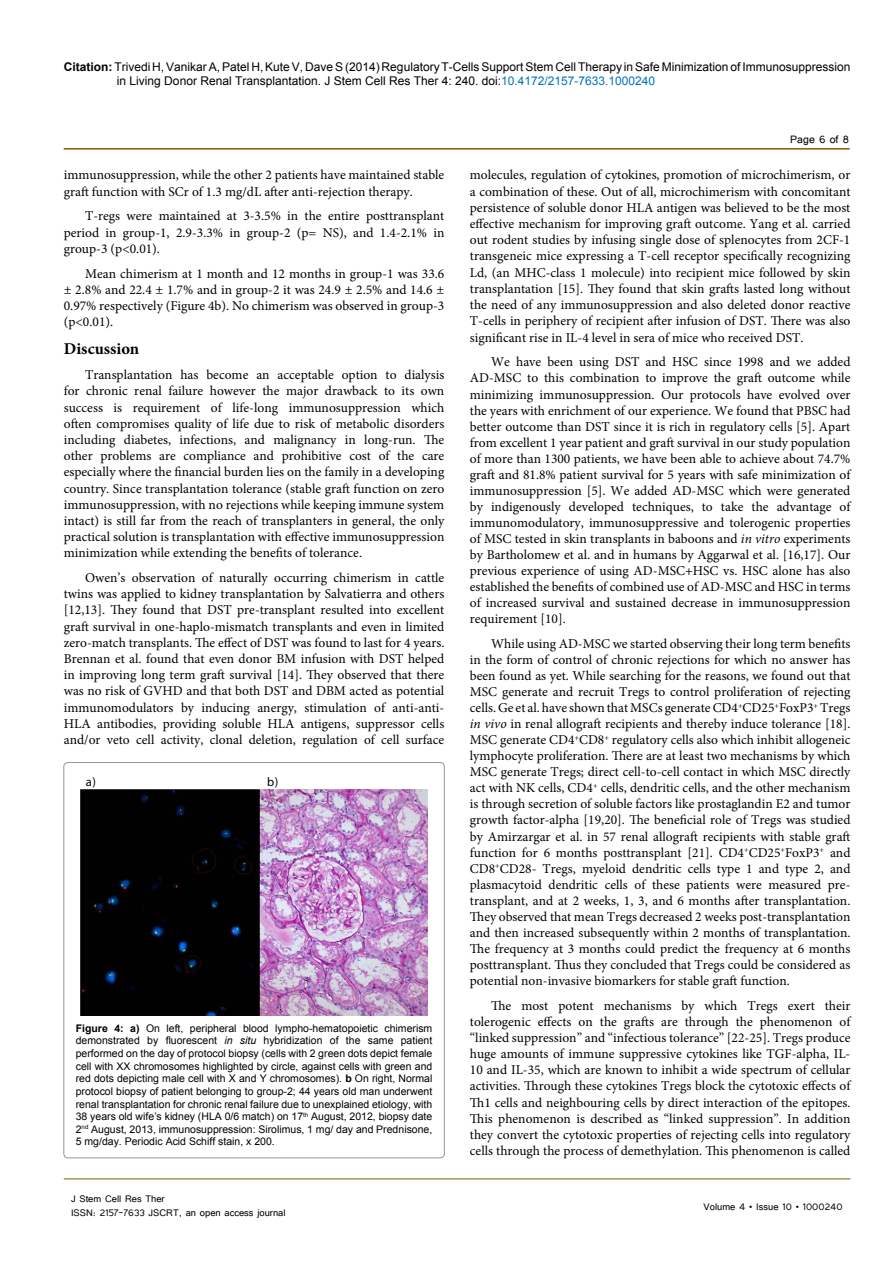
<style>
.page{position:relative;width:893px;height:1263px;background:#fff}
.page>*{position:absolute;margin:0;border:0;box-sizing:border-box;transform-origin:0 0}
.t1{font:700 16.5px "Minion Pro";color:#000}
.t2{font:13.5px/16.2px "Minion Pro";color:#000;text-align:justify}
.t3{font:13.5px "Tunga";color:#000}
.t4{font:12.6px "Myriad Pro";color:#000}
.t5{font:12px/14.4px "Arial";color:#000}
.t6{font:12px/14.4px "Tunga";color:#000}
.t7{font:10.5px/12.6px "Arial";color:#000;text-align:justify}
.s1{font-weight:700}
.s2{color:#0072bc}
.s3{font-style:italic}
</style>
<div class="page">
<hr style="left:64px;top:148px;width:786px;height:2px;background:#7f5d00">
<hr style="left:64px;top:1179px;width:786px;height:1px;background:#7f5d00">
<div style="left:64px;top:762px;width:380px;height:396px;border:1px solid #939598;border-radius:4px"></div>
<img style="left:80px;top:790px;width:348px;height:226px">
<p class="t5" style="left:117px;top:60px;width:735px;text-indent:-53px"><span class="s1">Citation:</span> Trivedi H, Vanikar A, Patel H, Kute V, Dave S (2014) Regulatory T-Cells Support Stem Cell Therapy in Safe Minimization of Immunosuppression in Living Donor Renal Transplantation. J Stem Cell Res Ther 4: 240. doi:<span class="s2">10.4172/2157-7633.1000240</span></p>
<p class="t2" style="left:64px;top:167px;width:382px">immunosuppression, while the other 2 patients have maintained stable graft function with SCr of 1.3 mg/dL after anti-rejection therapy.</p>
<p class="t2" style="left:64px;top:208px;width:382px;text-indent:21px">T-regs were maintained at 3-3.5% in the entire posttransplant period in group-1, 2.9-3.3% in group-2 (p= NS), and 1.4-2.1% in group-3 (p&lt;0.01).</p>
<p class="t2" style="left:64px;top:265px;width:382px;text-indent:21px">Mean chimerism at 1 month and 12 months in group-1 was 33.6 ± 2.8% and 22.4 ± 1.7% and in group-2 it was 24.9 ± 2.5% and 14.6 ± 0.97% respectively (Figure 4b). No chimerism was observed in group-3 (p&lt;0.01).</p>
<p class="t1" style="left:64px;top:337px;width:77px">Discussion</p>
<p class="t2" style="left:64px;top:367px;width:382px;text-indent:21px">Transplantation has become an acceptable option to dialysis for chronic renal failure however the major drawback to its own success is requirement of life-long immunosuppression which often compromises quality of life due to risk of metabolic disorders including diabetes, infections, and malignancy in long-run. The other problems are compliance and prohibitive cost of the care especially where the financial burden lies on the family in a developing country. Since transplantation tolerance (stable graft function on zero immunosuppression, with no rejections while keeping immune system intact) is still far from the reach of transplanters in general, the only practical solution is transplantation with effective immunosuppression minimization while extending the benefits of tolerance.</p>
<p class="t2" style="left:64px;top:570px;width:382px;text-indent:21px">Owen’s observation of naturally occurring chimerism in cattle twins was applied to kidney transplantation by Salvatierra and others [12,13]. They found that DST pre-transplant resulted into excellent graft survival in one-haplo-mismatch transplants and even in limited zero-match transplants. The effect of DST was found to last for 4 years.<br>Brennan et al. found that even donor BM infusion with DST helped in improving long term graft survival [14]. They observed that there was no risk of GVHD and that both DST and DBM acted as potential immunomodulators by inducing anergy, stimulation of anti-anti-HLA antibodies, providing soluble HLA antigens, suppressor cells and/or veto cell activity, clonal deletion, regulation of cell surface</p>
<p class="t4" style="left:86px;top:774px;width:12px">a)</p>
<p class="t4" style="left:267px;top:774px;width:13px">b)</p>
<p class="t7" style="left:76px;top:1022px;width:358px"><span class="s1">Figure 4: a)</span> On left, peripheral blood lympho-hematopoietic chimerism demonstrated by fluorescent <span class="s3">in situ</span> hybridization of the same patient performed on the day of protocol biopsy (cells with 2 green dots depict female cell with XX chromosomes highlighted by circle, against cells with green and red dots depicting male cell with X and Y chromosomes). <span class="s1">b</span> On right, Normal protocol biopsy of patient belonging to group-2; 44 years old man underwent renal transplantation for chronic renal failure due to unexplained etiology, with 38 years old wife’s kidney (HLA 0/6 match) on 17<sup>th</sup> August, 2012, biopsy date 2<sup>nd</sup> August, 2013, immunosuppression: Sirolimus, 1 mg/ day and Prednisone, 5 mg/day. Periodic Acid Schiff stain, x 200.</p>
<p class="t6" style="left:71px;top:1190px;width:216px">J Stem Cell Res Ther<br>ISSN: 2157-7633 JSCRT, an open access journal</p>
<p class="t3" style="left:790px;top:131px;width:60px">Page 6 of 8</p>
<p class="t2" style="left:470px;top:167px;width:382px">molecules, regulation of cytokines, promotion of microchimerism, or a combination of these. Out of all, microchimerism with concomitant persistence of soluble donor HLA antigen was believed to be the most effective mechanism for improving graft outcome. Yang et al. carried out rodent studies by infusing single dose of splenocytes from 2CF-1 transgeneic mice expressing a T-cell receptor specifically recognizing Ld, (an MHC-class 1 molecule) into recipient mice followed by skin transplantation [15]. They found that skin grafts lasted long without the need of any immunosuppression and also deleted donor reactive T-cells in periphery of recipient after infusion of DST. There was also significant rise in IL-4 level in sera of mice who received DST.</p>
<p class="t2" style="left:470px;top:354px;width:382px;text-indent:21px">We have been using DST and HSC since 1998 and we added AD-MSC to this combination to improve the graft outcome while minimizing immunosuppression. Our protocols have evolved over the years with enrichment of our experience. We found that PBSC had better outcome than DST since it is rich in regulatory cells [5]. Apart from excellent 1 year patient and graft survival in our study population of more than 1300 patients, we have been able to achieve about 74.7% graft and 81.8% patient survival for 5 years with safe minimization of immunosuppression [5]. We added AD-MSC which were generated by indigenously developed techniques, to take the advantage of immunomodulatory, immunosuppressive and tolerogenic properties of MSC tested in skin transplants in baboons and <span class="s3">in vitro</span> experiments by Bartholomew et al. and in humans by Aggarwal et al. [16,17]. Our previous experience of using AD-MSC+HSC vs. HSC alone has also established the benefits of combined use of AD-MSC and HSC in terms of increased survival and sustained decrease in immunosuppression requirement [10].</p>
<p class="t2" style="left:470px;top:636px;width:382px;text-indent:21px">While using AD-MSC we started observing their long term benefits in the form of control of chronic rejections for which no answer has been found as yet. While searching for the reasons, we found out that MSC generate and recruit Tregs to control proliferation of rejecting cells. Ge et al. have shown that MSCs generate CD4<sup>+</sup>CD25<sup>+</sup>FoxP3<sup>+</sup> Tregs <span class="s3">in vivo</span> in renal allograft recipients and thereby induce tolerance [18].<br>MSC generate CD4<sup>+</sup>CD8<sup>+</sup> regulatory cells also which inhibit allogeneic lymphocyte proliferation. There are at least two mechanisms by which MSC generate Tregs; direct cell-to-cell contact in which MSC directly act with NK cells, CD4<sup>+</sup> cells, dendritic cells, and the other mechanism is through secretion of soluble factors like prostaglandin E2 and tumor growth factor-alpha [19,20]. The beneficial role of Tregs was studied by Amirzargar et al. in 57 renal allograft recipients with stable graft function for 6 months posttransplant [21]. CD4<sup>+</sup>CD25<sup>+</sup>FoxP3<sup>+</sup> and CD8<sup>+</sup>CD28- Tregs, myeloid dendritic cells type 1 and type 2, and plasmacytoid dendritic cells of these patients were measured pre&shy;transplant, and at 2 weeks, 1, 3, and 6 months after transplantation.<br>They observed that mean Tregs decreased 2 weeks post-transplantation and then increased subsequently within 2 months of transplantation.<br>The frequency at 3 months could predict the frequency at 6 months posttransplant. Thus they concluded that Tregs could be considered as potential non-invasive biomarkers for stable graft function.</p>
<p class="t2" style="left:470px;top:997px;width:382px;text-indent:21px">The most potent mechanisms by which Tregs exert their tolerogenic effects on the grafts are through the phenomenon of “linked suppression” and “infectious tolerance” [22-25]. Tregs produce huge amounts of immune suppressive cytokines like TGF-alpha, IL-10 and IL-35, which are known to inhibit a wide spectrum of cellular activities. Through these cytokines Tregs block the cytotoxic effects of Th1 cells and neighbouring cells by direct interaction of the epitopes.<br>This phenomenon is described as “linked suppression”. In addition they convert the cytotoxic properties of rejecting cells into regulatory cells through the process of demethylation. This phenomenon is called</p>
<p class="t6" style="left:704px;top:1199px;width:141px">Volume 4 • Issue 10 • 1000240</p>
</div>
